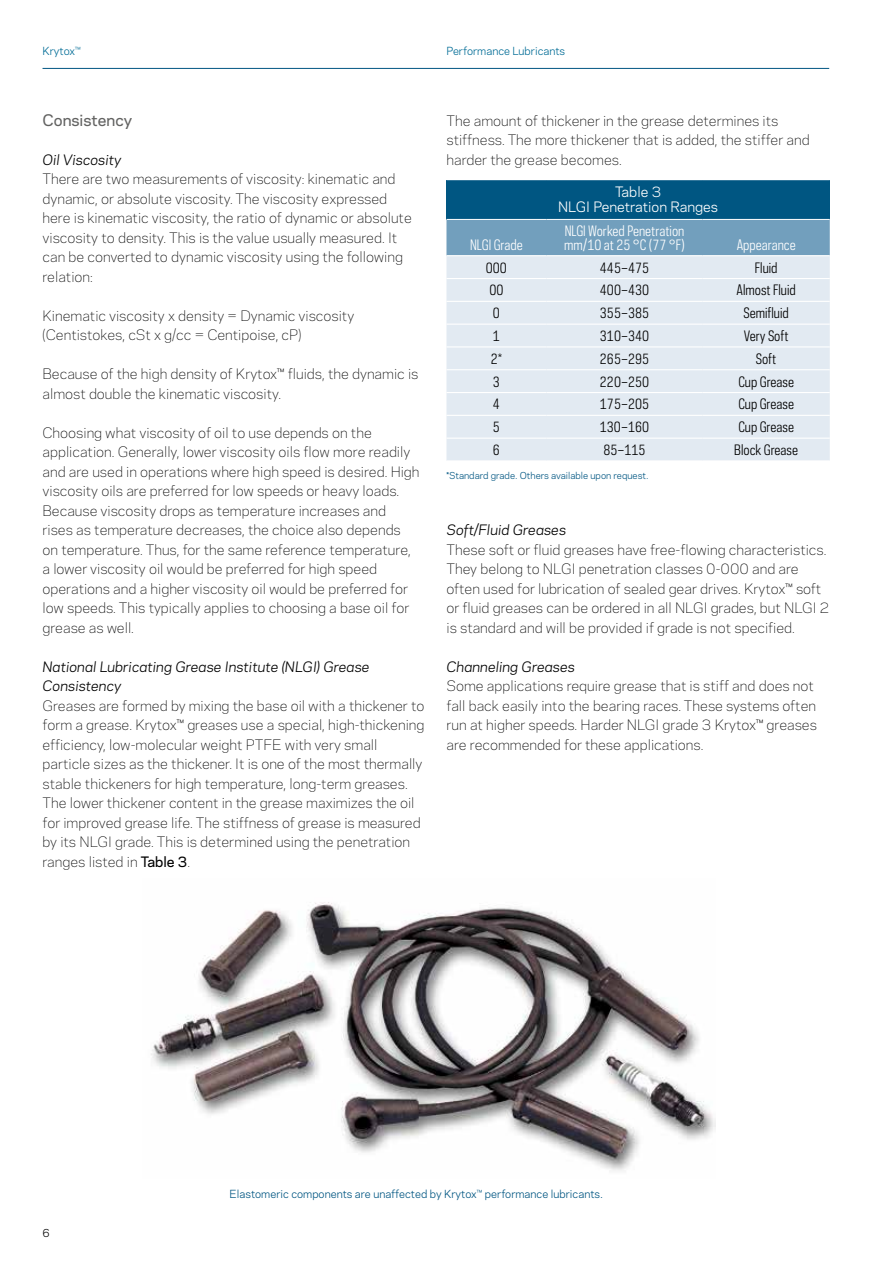
<style>
.page{position:relative;width:893px;height:1263px;background:#fff}
.page>*{position:absolute;margin:0;border:0;box-sizing:border-box;transform-origin:0 0}
.t1{font:500 15px "Chemours Sans";color:#626261}
.t2{font:300 13.5px/19.5px "Chemours Sans";color:#000}
.t3{font:13.5px "Chemours Sans Cond";color:#000}
.t4{font:italic 13.5px/19.5px "Galaxie Polaris";color:#000}
.t5{font:13.5px/13.5px "Chemours Sans Cond";color:#fff}
.t6{font:13.5px/15px "Chemours Sans";color:#fff;text-align:center}
.t7{font:10.5px "Chemours Sans";color:#005682}
.t8{font:10.5px "Chemours Sans";color:#006c96}
.t9{font:10.5px "Chemours Sans";color:#000}
.t10{font:9px "Chemours Sans";color:#005682}
.s1{font-weight:500}
</style>
<div class="page">
<hr style="left:43px;top:68px;width:786px;height:1px;background:#005682">
<div style="left:446px;top:180px;width:384px;height:39px;background:#005682"></div>
<div style="left:446px;top:220px;width:384px;height:35px;background:#729fbd"></div>
<div style="left:446px;top:256px;width:384px;height:204px;background:#e2eaf2"></div>
<hr style="left:446px;top:278px;width:100px;height:1px;background:#fff">
<hr style="left:546px;top:278px;width:157px;height:1px;background:#fff">
<hr style="left:703px;top:278px;width:127px;height:1px;background:#fff">
<hr style="left:446px;top:301px;width:100px;height:1px;background:#fff">
<hr style="left:546px;top:301px;width:157px;height:1px;background:#fff">
<hr style="left:703px;top:301px;width:127px;height:1px;background:#fff">
<hr style="left:446px;top:324px;width:100px;height:1px;background:#fff">
<hr style="left:546px;top:324px;width:157px;height:1px;background:#fff">
<hr style="left:703px;top:324px;width:127px;height:1px;background:#fff">
<hr style="left:446px;top:346px;width:100px;height:1px;background:#fff">
<hr style="left:546px;top:346px;width:157px;height:1px;background:#fff">
<hr style="left:703px;top:346px;width:127px;height:1px;background:#fff">
<hr style="left:446px;top:369px;width:100px;height:1px;background:#fff">
<hr style="left:546px;top:369px;width:157px;height:1px;background:#fff">
<hr style="left:703px;top:369px;width:127px;height:1px;background:#fff">
<hr style="left:446px;top:392px;width:100px;height:1px;background:#fff">
<hr style="left:546px;top:392px;width:157px;height:1px;background:#fff">
<hr style="left:703px;top:392px;width:127px;height:1px;background:#fff">
<hr style="left:446px;top:415px;width:100px;height:1px;background:#fff">
<hr style="left:546px;top:415px;width:157px;height:1px;background:#fff">
<hr style="left:703px;top:415px;width:127px;height:1px;background:#fff">
<hr style="left:446px;top:438px;width:100px;height:1px;background:#fff">
<hr style="left:546px;top:438px;width:157px;height:1px;background:#fff">
<hr style="left:703px;top:438px;width:127px;height:1px;background:#fff">
<img style="left:151px;top:902px;width:564px;height:269px">
<p class="t8" style="left:43px;top:43px;width:40px">Krytox™</p>
<p class="t8" style="left:446px;top:43px;width:120px">Performance Lubricants</p>
<p class="t1" style="left:43px;top:109px;width:91px">Consistency</p>
<p class="t4" style="left:43px;top:149px;width:80px">Oil Viscosity</p>
<p class="t2" style="left:43px;top:169px;width:371px">There are two measurements of viscosity: kinematic and dynamic, or absolute viscosity. The viscosity expressed here is kinematic viscosity, the ratio of dynamic or absolute viscosity to density. This is the value usually measured. It can be converted to dynamic viscosity using the following relation:</p>
<p class="t2" style="left:43px;top:305px;width:313px">Kinematic viscosity x density = Dynamic viscosity (Centistokes, cSt x g/cc = Centipoise, cP)</p>
<p class="t2" style="left:43px;top:364px;width:377px">Because of the high density of Krytox™ fluids, the dynamic is almost double the kinematic viscosity.</p>
<p class="t2" style="left:43px;top:422px;width:379px">Choosing what viscosity of oil to use depends on the application. Generally, lower viscosity oils flow more readily and are used in operations where high speed is desired. High viscosity oils are preferred for low speeds or heavy loads.<br>Because viscosity drops as temperature increases and rises as temperature decreases, the choice also depends on temperature. Thus, for the same reference temperature, a lower viscosity oil would be preferred for high speed operations and a higher viscosity oil would be preferred for low speeds. This typically applies to choosing a base oil for grease as well.</p>
<p class="t4" style="left:43px;top:656px;width:329px">National Lubricating Grease Institute (NLGI) Grease<br>Consistency</p>
<p class="t2" style="left:43px;top:695px;width:383px">Greases are formed by mixing the base oil with a thickener to form a grease. Krytox™ greases use a special, high-thickening efficiency, low-molecular weight PTFE with very small particle sizes as the thickener. It is one of the most thermally stable thickeners for high temperature, long-term greases.<br>The lower thickener content in the grease maximizes the oil for improved grease life. The stiffness of grease is measured by its NLGI grade. This is determined using the penetration ranges listed in <span class="s1">Table 3</span>.</p>
<p class="t2" style="left:446px;top:110px;width:365px">The amount of thickener in the grease determines its stiffness. The more thickener that is added, the stiffer and harder the grease becomes.</p>
<p class="t6" style="left:558px;top:184px;width:162px">Table 3<br>NLGI Penetration Ranges</p>
<p class="t5" style="left:470px;top:238px;width:54px">NLGI Grade</p>
<p class="t5" style="left:564px;top:224px;width:122px">NLGI Worked Penetration mm/10 at 25 °C (77 °F)</p>
<p class="t5" style="left:737px;top:238px;width:60px">Appearance</p>
<p class="t3" style="left:486px;top:258px;width:23px">000</p>
<p class="t3" style="left:600px;top:258px;width:51px">445–475</p>
<p class="t3" style="left:755px;top:258px;width:24px">Fluid</p>
<p class="t3" style="left:489px;top:281px;width:16px">00</p>
<p class="t3" style="left:600px;top:281px;width:51px">400–430</p>
<p class="t3" style="left:737px;top:281px;width:61px">Almost Fluid</p>
<p class="t3" style="left:493px;top:304px;width:9px">0</p>
<p class="t3" style="left:600px;top:304px;width:51px">355–385</p>
<p class="t3" style="left:744px;top:304px;width:47px">Semifluid</p>
<p class="t3" style="left:493px;top:327px;width:9px">1</p>
<p class="t3" style="left:600px;top:327px;width:51px">310–340</p>
<p class="t3" style="left:744px;top:327px;width:46px">Very Soft</p>
<p class="t3" style="left:491px;top:350px;width:13px">2*</p>
<p class="t3" style="left:600px;top:350px;width:51px">265–295</p>
<p class="t3" style="left:756px;top:350px;width:22px">Soft</p>
<p class="t3" style="left:493px;top:372px;width:9px">3</p>
<p class="t3" style="left:600px;top:372px;width:51px">220–250</p>
<p class="t3" style="left:738px;top:372px;width:57px">Cup Grease</p>
<p class="t3" style="left:493px;top:395px;width:9px">4</p>
<p class="t3" style="left:600px;top:395px;width:51px">175–205</p>
<p class="t3" style="left:738px;top:395px;width:57px">Cup Grease</p>
<p class="t3" style="left:493px;top:418px;width:9px">5</p>
<p class="t3" style="left:600px;top:418px;width:51px">130–160</p>
<p class="t3" style="left:738px;top:418px;width:57px">Cup Grease</p>
<p class="t3" style="left:493px;top:441px;width:9px">6</p>
<p class="t3" style="left:603px;top:441px;width:44px">85–115</p>
<p class="t3" style="left:734px;top:441px;width:65px">Block Grease</p>
<p class="t10" style="left:446px;top:469px;width:204px">*Standard grade. Others available upon request.</p>
<p class="t4" style="left:446px;top:520px;width:121px">Soft/Fluid Greases</p>
<p class="t2" style="left:446px;top:539px;width:384px">These soft or fluid greases have free-flowing characteristics.<br>They belong to NLGI penetration classes 0-000 and are often used for lubrication of sealed gear drives. Krytox™ soft or fluid greases can be ordered in all NLGI grades, but NLGI 2 is standard and will be provided if grade is not specified.</p>
<p class="t4" style="left:446px;top:656px;width:130px">Channeling Greases</p>
<p class="t2" style="left:446px;top:676px;width:372px">Some applications require grease that is stiff and does not fall back easily into the bearing races. These systems often run at higher speeds. Harder NLGI grade 3 Krytox™ greases are recommended for these applications.</p>
<p class="t9" style="left:43px;top:1225px;width:9px">6</p>
<p class="t7" style="left:230px;top:1186px;width:375px">Elastomeric components are unaffected by Krytox™ performance lubricants.</p>
</div>
